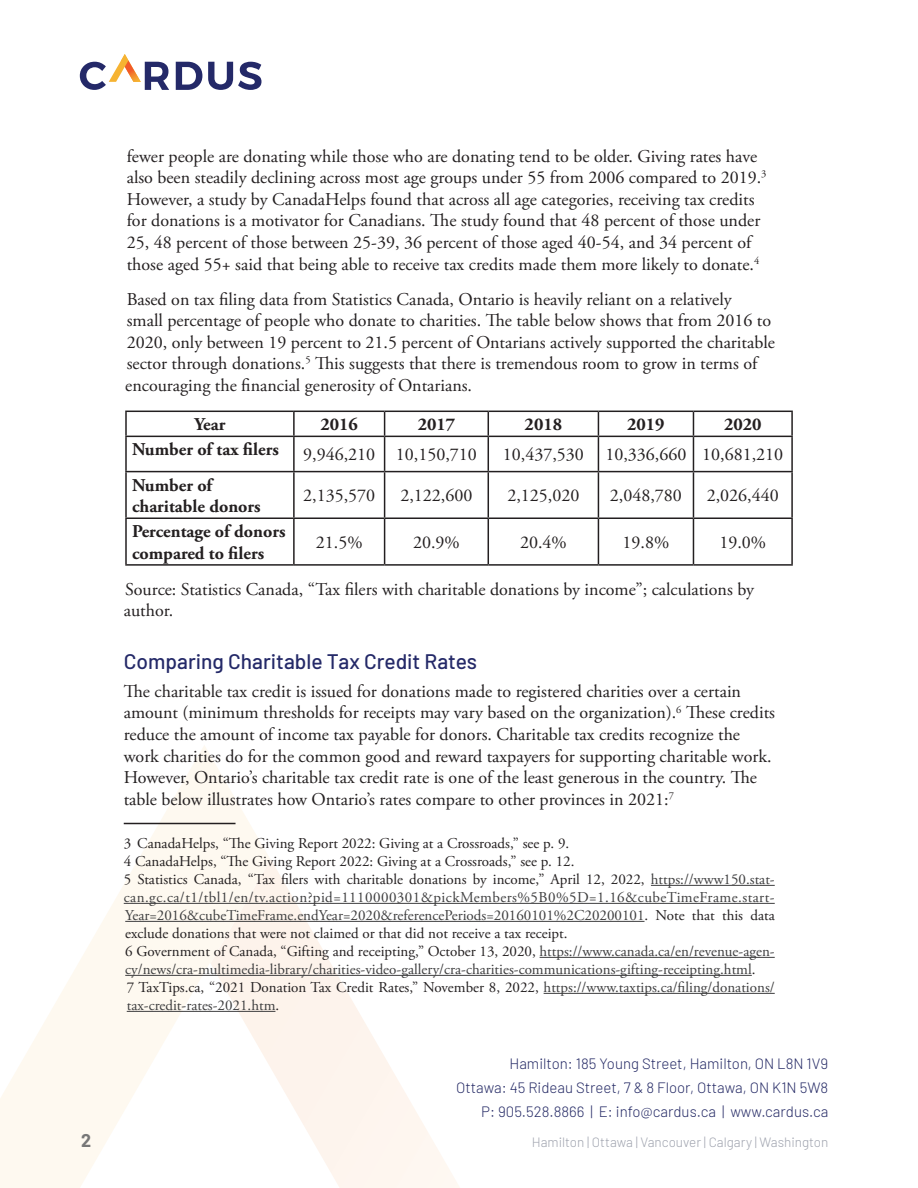
<style>
.page{position:relative;width:918px;height:1188px;background:#fff}
.page>*{position:absolute;margin:0;border:0;box-sizing:border-box;transform-origin:0 0}
.t1{font:500 21px "Barlow";color:#242968}
.Paragraph_Text{font:18px/21.6px "Adobe Garamond Pro";color:#231f20}
.Paragraph_Text-2{font:700 18px/21.6px "Adobe Garamond Pro";color:#231f20}
.t2{font:700 18px "Barlow";color:#777}
.Footnotes{font:15px/18px "Adobe Garamond Pro";color:#3e3e3f}
.t3{font:300 15px/24px "Barlow";color:#262b66;text-align:right}
.Footnotes-2{font:15px "Adobe Garamond Pro";color:#231f20}
.t4{font:300 13.5px "Barlow";color:#9fa3ae}
.s1{color:#231f20}
</style>
<div class="page">
<svg style="left:0;top:745px;width:270px;height:443px"></svg>
<svg style="left:211px;top:859px;width:264px;height:329px"></svg>
<svg style="left:176px;top:62px;width:26px;height:28px"></svg>
<svg style="left:208px;top:62px;width:53px;height:28px"></svg>
<svg style="left:80px;top:54px;width:89px;height:36px"></svg>
<hr style="left:125px;top:411px;width:169px;height:1px;background:#231f20">
<hr style="left:125px;top:412px;width:2px;height:24px;background:#231f20">
<hr style="left:294px;top:411px;width:91px;height:1px;background:#231f20">
<hr style="left:293px;top:412px;width:2px;height:24px;background:#231f20">
<hr style="left:385px;top:411px;width:103px;height:1px;background:#231f20">
<svg style="left:384px;top:412px;width:1px;height:24px"></svg>
<hr style="left:488px;top:411px;width:110px;height:1px;background:#231f20">
<svg style="left:488px;top:412px;width:1px;height:24px"></svg>
<hr style="left:598px;top:411px;width:95px;height:1px;background:#231f20">
<svg style="left:598px;top:412px;width:1px;height:24px"></svg>
<hr style="left:693px;top:411px;width:100px;height:1px;background:#231f20">
<svg style="left:693px;top:412px;width:1px;height:24px"></svg>
<hr style="left:791px;top:412px;width:2px;height:24px;background:#231f20">
<hr style="left:125px;top:436px;width:169px;height:1px;background:#231f20">
<hr style="left:125px;top:437px;width:2px;height:34px;background:#231f20">
<hr style="left:294px;top:436px;width:91px;height:1px;background:#231f20">
<hr style="left:293px;top:437px;width:2px;height:34px;background:#231f20">
<hr style="left:385px;top:436px;width:103px;height:1px;background:#231f20">
<hr style="left:384px;top:437px;width:1px;height:34px;background:#231f20">
<hr style="left:488px;top:436px;width:110px;height:1px;background:#231f20">
<hr style="left:488px;top:437px;width:1px;height:34px;background:#231f20">
<hr style="left:598px;top:436px;width:95px;height:1px;background:#231f20">
<hr style="left:598px;top:437px;width:1px;height:34px;background:#231f20">
<hr style="left:693px;top:436px;width:100px;height:1px;background:#231f20">
<hr style="left:693px;top:437px;width:1px;height:34px;background:#231f20">
<hr style="left:791px;top:437px;width:2px;height:34px;background:#231f20">
<hr style="left:125px;top:471px;width:169px;height:1px;background:#231f20">
<hr style="left:125px;top:472px;width:2px;height:45px;background:#231f20">
<hr style="left:294px;top:471px;width:91px;height:1px;background:#231f20">
<hr style="left:293px;top:472px;width:2px;height:45px;background:#231f20">
<hr style="left:385px;top:471px;width:103px;height:1px;background:#231f20">
<hr style="left:384px;top:472px;width:1px;height:45px;background:#231f20">
<hr style="left:488px;top:471px;width:110px;height:1px;background:#231f20">
<hr style="left:488px;top:472px;width:1px;height:45px;background:#231f20">
<hr style="left:598px;top:471px;width:95px;height:1px;background:#231f20">
<hr style="left:598px;top:472px;width:1px;height:45px;background:#231f20">
<hr style="left:693px;top:471px;width:100px;height:1px;background:#231f20">
<hr style="left:693px;top:472px;width:1px;height:45px;background:#231f20">
<hr style="left:791px;top:472px;width:2px;height:45px;background:#231f20">
<hr style="left:125px;top:517px;width:169px;height:2px;background:#231f20">
<hr style="left:125px;top:519px;width:2px;height:45px;background:#231f20">
<hr style="left:294px;top:517px;width:91px;height:2px;background:#231f20">
<hr style="left:293px;top:519px;width:2px;height:45px;background:#231f20">
<hr style="left:385px;top:517px;width:103px;height:2px;background:#231f20">
<hr style="left:384px;top:519px;width:1px;height:45px;background:#231f20">
<hr style="left:488px;top:517px;width:110px;height:2px;background:#231f20">
<hr style="left:488px;top:519px;width:1px;height:45px;background:#231f20">
<hr style="left:598px;top:517px;width:95px;height:2px;background:#231f20">
<hr style="left:598px;top:519px;width:1px;height:45px;background:#231f20">
<hr style="left:693px;top:517px;width:100px;height:2px;background:#231f20">
<hr style="left:693px;top:519px;width:1px;height:45px;background:#231f20">
<hr style="left:791px;top:519px;width:2px;height:45px;background:#231f20">
<hr style="left:125px;top:564px;width:169px;height:2px;background:#231f20">
<hr style="left:294px;top:564px;width:91px;height:2px;background:#231f20">
<hr style="left:385px;top:564px;width:103px;height:2px;background:#231f20">
<hr style="left:488px;top:564px;width:110px;height:2px;background:#231f20">
<hr style="left:598px;top:564px;width:95px;height:2px;background:#231f20">
<hr style="left:693px;top:564px;width:100px;height:2px;background:#231f20">
<hr style="left:124px;top:823px;width:112px;height:1px;background:#231f20">
<hr style="left:651px;top:885px;width:124px;height:1px;background:#3e3e3f">
<hr style="left:124px;top:903px;width:651px;height:1px;background:#3e3e3f">
<hr style="left:125px;top:921px;width:520px;height:1px;background:#3e3e3f">
<hr style="left:540px;top:957px;width:235px;height:1px;background:#3e3e3f">
<hr style="left:125px;top:975px;width:627px;height:1px;background:#3e3e3f">
<hr style="left:544px;top:993px;width:231px;height:1px;background:#3e3e3f">
<hr style="left:127px;top:1011px;width:148px;height:1px;background:#3e3e3f">
<p class="Paragraph_Text" style="left:127px;top:146px;width:641px">fewer people are donating while those who are donating tend to be older. Giving rates have also been steadily declining across most age groups under 55 from 2006 compared to 2019.<sup>3<br></sup>However, a study by CanadaHelps found that across all age categories, receiving tax credits for donations is a motivator for Canadians. The study found that 48 percent of those under 25, 48 percent of those between 25-39, 36 percent of those aged 40-54, and 34 percent of those aged 55+ said that being able to receive tax credits made them more likely to donate.<sup>4</sup></p>
<p class="Paragraph_Text" style="left:125px;top:289px;width:651px">Based on tax filing data from Statistics Canada, Ontario is heavily reliant on a relatively<br>small percentage of people who donate to charities. The table below shows that from 2016 to 2020, only between 19 percent to 21.5 percent of Ontarians actively supported the charitable sector through donations.<sup>5</sup> This suggests that there is tremendous room to grow in terms of encouraging the financial generosity of Ontarians.</p>
<p class="Paragraph_Text-2" style="left:194px;top:414px;width:32px">Year</p>
<p class="Paragraph_Text-2" style="left:321px;top:414px;width:39px">2016</p>
<p class="Paragraph_Text-2" style="left:418px;top:414px;width:39px">2017</p>
<p class="Paragraph_Text-2" style="left:525px;top:414px;width:39px">2018</p>
<p class="Paragraph_Text-2" style="left:627px;top:414px;width:39px">2019</p>
<p class="Paragraph_Text-2" style="left:724px;top:414px;width:39px">2020</p>
<p class="Paragraph_Text-2" style="left:132px;top:439px;width:148px">Number of tax filers</p>
<p class="Paragraph_Text" style="left:303px;top:445px;width:73px">9,946,210</p>
<p class="Paragraph_Text" style="left:396px;top:445px;width:82px">10,150,710</p>
<p class="Paragraph_Text" style="left:503px;top:445px;width:82px">10,437,530</p>
<p class="Paragraph_Text" style="left:605px;top:445px;width:82px">10,336,660</p>
<p class="Paragraph_Text" style="left:702px;top:445px;width:82px">10,681,210</p>
<p class="Paragraph_Text-2" style="left:132px;top:474px;width:130px">Number of charitable donors</p>
<p class="Paragraph_Text" style="left:303px;top:486px;width:73px">2,135,570</p>
<p class="Paragraph_Text" style="left:400px;top:486px;width:73px">2,122,600</p>
<p class="Paragraph_Text" style="left:507px;top:486px;width:73px">2,125,020</p>
<p class="Paragraph_Text" style="left:610px;top:486px;width:73px">2,048,780</p>
<p class="Paragraph_Text" style="left:707px;top:486px;width:73px">2,026,440</p>
<p class="Paragraph_Text-2" style="left:132px;top:521px;width:155px">Percentage of donors compared to filers</p>
<p class="Paragraph_Text" style="left:316px;top:532px;width:48px">21.5%</p>
<p class="Paragraph_Text" style="left:413px;top:532px;width:48px">20.9%</p>
<p class="Paragraph_Text" style="left:520px;top:532px;width:48px">20.4%</p>
<p class="Paragraph_Text" style="left:623px;top:532px;width:48px">19.8%</p>
<p class="Paragraph_Text" style="left:719px;top:532px;width:48px">19.0%</p>
<p class="Paragraph_Text" style="left:124px;top:579px;width:632px">Source: Statistics Canada, “Tax filers with charitable donations by income”; calculations by author.</p>
<h2 class="t1" style="left:124px;top:646px;width:355px">Comparing Charitable Tax Credit Rates</h2>
<p class="Paragraph_Text" style="left:124px;top:681px;width:653px">The charitable tax credit is issued for donations made to registered charities over a certain amount (minimum thresholds for receipts may vary based on the organization).<sup>6</sup> These credits reduce the amount of income tax payable for donors. Charitable tax credits recognize the work charities do for the common good and reward taxpayers for supporting charitable work.<br>However, Ontario’s charitable tax credit rate is one of the least generous in the country. The table below illustrates how Ontario’s rates compare to other provinces in 2021:<sup>7</sup></p>
<p class="Footnotes-2" style="left:124px;top:834px;width:447px">3 CanadaHelps, “The Giving Report 2022: Giving at a Crossroads,” see p. 9.</p>
<p class="Footnotes-2" style="left:124px;top:852px;width:452px">4 CanadaHelps, “The Giving Report 2022: Giving at a Crossroads,” see p. 12.</p>
<p class="Footnotes" style="left:124px;top:871px;width:653px;text-align:justify"><span class="s1">5 Statistics Canada, “Tax filers with charitable donations by income,” April 12, 2022,</span> https://www150.stat&shy;can.gc.ca/t1/tbl1/en/tv.action?pid=1110000301&amp;pickMembers%5B0%5D=1.16&amp;cubeTimeFrame.start-Year=2016&amp;cubeTimeFrame.endYear=2020&amp;referencePeriods=20160101%2C20200101<span class="s1">. Note that this data exclude donations that were not claimed or that did not receive a tax receipt.</span></p>
<p class="Footnotes" style="left:125px;top:943px;width:651px"><span class="s1">6 Government of Canada, “Gifting and receipting,” October 13, 2020,</span> https://www.canada.ca/en/revenue-agen&shy;cy/news/cra-multimedia-library/charities-video-gallery/cra-charities-communications-gifting-receipting.html<span class="s1">.</span></p>
<p class="Footnotes" style="left:127px;top:979px;width:650px"><span class="s1">7 TaxTips.ca, “2021 Donation Tax Credit Rates,” November 8, 2022,</span> https://www.taxtips.ca/filing/donations/ tax-credit-rates-2021.htm<span class="s1">.</span></p>
<p class="t3" style="left:456px;top:1050px;width:374px">Hamilton: 185 Young Street, Hamilton, ON L8N 1V9<br>Ottawa: 45 Rideau Street, 7 &amp; 8 Floor, Ottawa, ON K1N 5W8<br>P: 905.528.8866 | E: info@cardus.ca | www.cardus.ca</p>
<p class="t2" style="left:81px;top:1127px;width:12px">2</p>
<p class="t4" style="left:532px;top:1132px;width:298px">Hamilton | Ottawa | Vancouver | Calgary | Washington</p>
</div>
